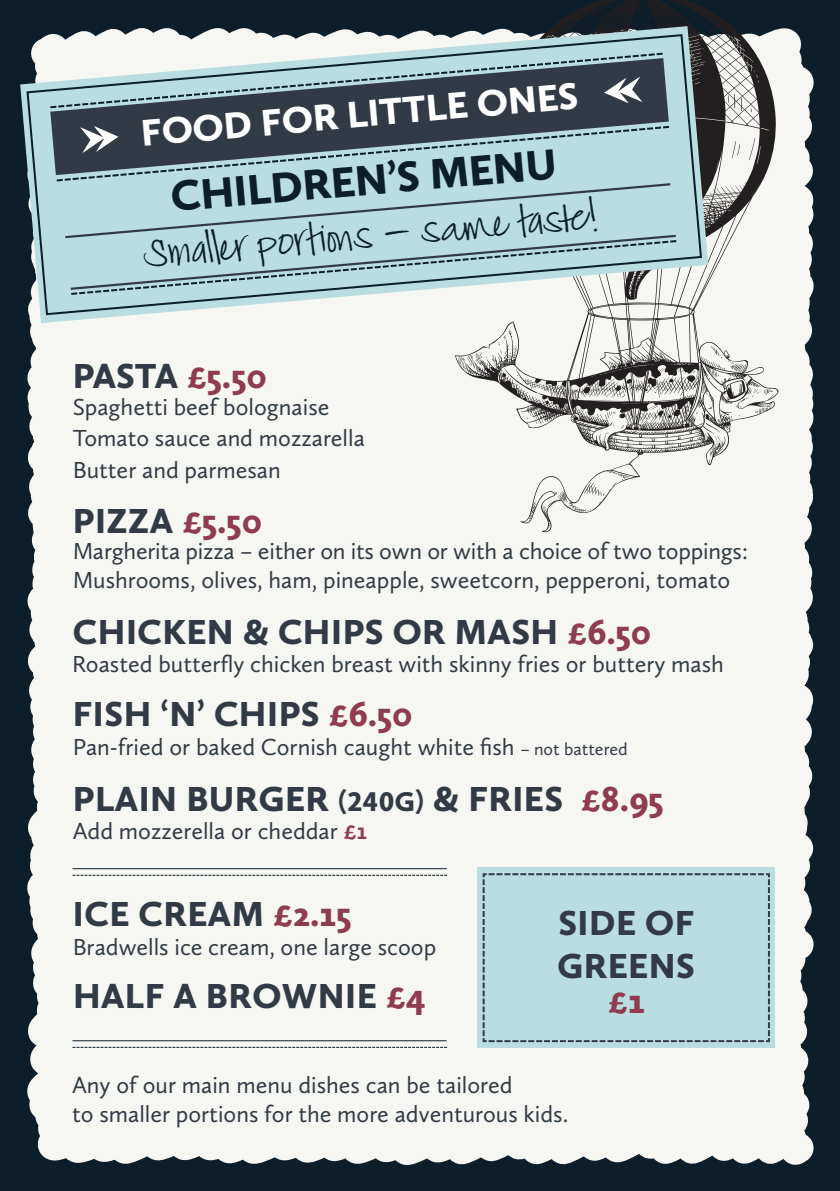
<style>
.page{position:relative;width:840px;height:1191px;background:#fff}
.page>*{position:absolute;margin:0;border:0;box-sizing:border-box;transform-origin:0 0}
.t1{font:900 44px "Calluna Sans";color:#0c1e2a}
.t2{font:43.4px "Jackie Sue BF";color:#0c1e2a}
.t3{font:900 38.6px "Calluna Sans";color:#fff}
.t4{font:900 36px/43.2px "Calluna Sans";letter-spacing:.015em;color:#323b45}
.t5{font:900 36px "Calluna Sans";color:#903c50}
.t6{font:24px/28.8px "Calluna Sans";color:#323b45}
.s1{color:#903c50}
.s2{font-size:18px}
.s3{font-size:28px}
.s4{font-weight:700;color:#903c50}
</style>
<div class="page">
<div style="left:0;top:0;width:839px;height:1191px;background:#0c1e2a"></div>
<div style="left:27px;top:28px;width:787px;height:1137px;background:#f6f7f2"></div>
<div style="left:477px;top:867px;width:297px;height:180px;background:#badedf"></div>
<svg style="left:482px;top:873px;width:288px;height:170px"></svg>
<svg style="left:72px;top:874px;width:375px;height:1px"></svg>
<hr style="left:72px;top:868px;width:374px;height:1px;background:#0c1e2a">
<svg style="left:454px;top:0;width:324px;height:533px;background:#bfc0bd"></svg>
<svg style="left:20px;top:26px;width:688px;height:297px"></svg>
<svg style="left:25px;top:33px;width:677px;height:283px;background:#bfcfce"></svg>
<div style="left:50px;top:58px;width:618px;height:117px;background:#323b45"></div>
<svg style="left:50px;top:52px;width:612px;height:57px;background:#819398"></svg>
<svg style="left:57px;top:125px;width:619px;height:170px;background:#a1bfc1"></svg>
<svg style="left:72px;top:1046px;width:375px;height:1px"></svg>
<hr style="left:72px;top:1040px;width:374px;height:1px;background:#0c1e2a">
<h3 class="t3" style="left:139px;top:110px;width:440px;rotate:-5deg">FOOD FOR LITTLE ONES</h3>
<h1 class="t1" style="left:168px;top:171px;width:388px;rotate:-5deg">CHILDREN’S MENU</h1>
<h2 class="t2" style="left:141px;top:228px;width:456px;rotate:-5deg">Smaller portion s – sam e taste !</h2>
<h3 class="t4" style="left:73px;top:354px;width:195px">PASTA <span class="s1">£5.50</span></h3>
<p class="t6" style="left:73px;top:394px;width:293px;line-height:31.2px">Spaghetti beef bolognaise<br>Tomato sauce and mozzarella<br>Butter and parmesan</p>
<h3 class="t4" style="left:73px;top:498px;width:190px">PIZZA <span class="s1">£5.50</span></h3>
<p class="t6" style="left:73px;top:539px;width:676px">Margherita pizza – either on its own or with a choice of two toppings:<br>Mushrooms, olives, ham, pineapple, sweetcorn, pepperoni, tomato</p>
<h3 class="t4" style="left:73px;top:609px;width:579px">CHICKEN &amp; CHIPS OR MASH <span class="s1">£6.50</span></h3>
<p class="t6" style="left:72px;top:651px;width:653px">Roasted butterfly chicken breast with skinny fries or buttery mash</p>
<h3 class="t4" style="left:73px;top:692px;width:341px">FISH ‘N’ CHIPS <span class="s1">£6.50</span></h3>
<p class="t6" style="left:73px;top:735px;width:556px">Pan-fried or baked Cornish caught white fish <span class="s2">– not battered</span></p>
<h3 class="t4" style="left:73px;top:776px;width:592px">PLAIN BURGER <span class="s3">(240G)</span> &amp; FRIES <span class="s1">£8.95</span></h3>
<p class="t6" style="left:73px;top:818px;width:296px">Add mozzerella or cheddar <span class="s4">£1</span></p>
<h3 class="t4" style="left:73px;top:892px;width:280px">ICE CREAM <span class="s1">£2.15</span></h3>
<p class="t6" style="left:73px;top:934px;width:365px">Bradwells ice cream, one large scoop</p>
<h3 class="t4" style="left:73px;top:974px;width:354px">HALF A BROWNIE <span class="s1">£4</span></h3>
<h3 class="t4" style="left:557px;top:900px;width:139px">SIDE OF<br>GREENS</h3>
<h3 class="t5" style="left:607px;top:979px;width:38px">£1</h3>
<p class="t6" style="left:72px;top:1073px;width:497px">Any of our main menu dishes can be tailored<br>to smaller portions for the more adventurous kids.</p>
</div>
